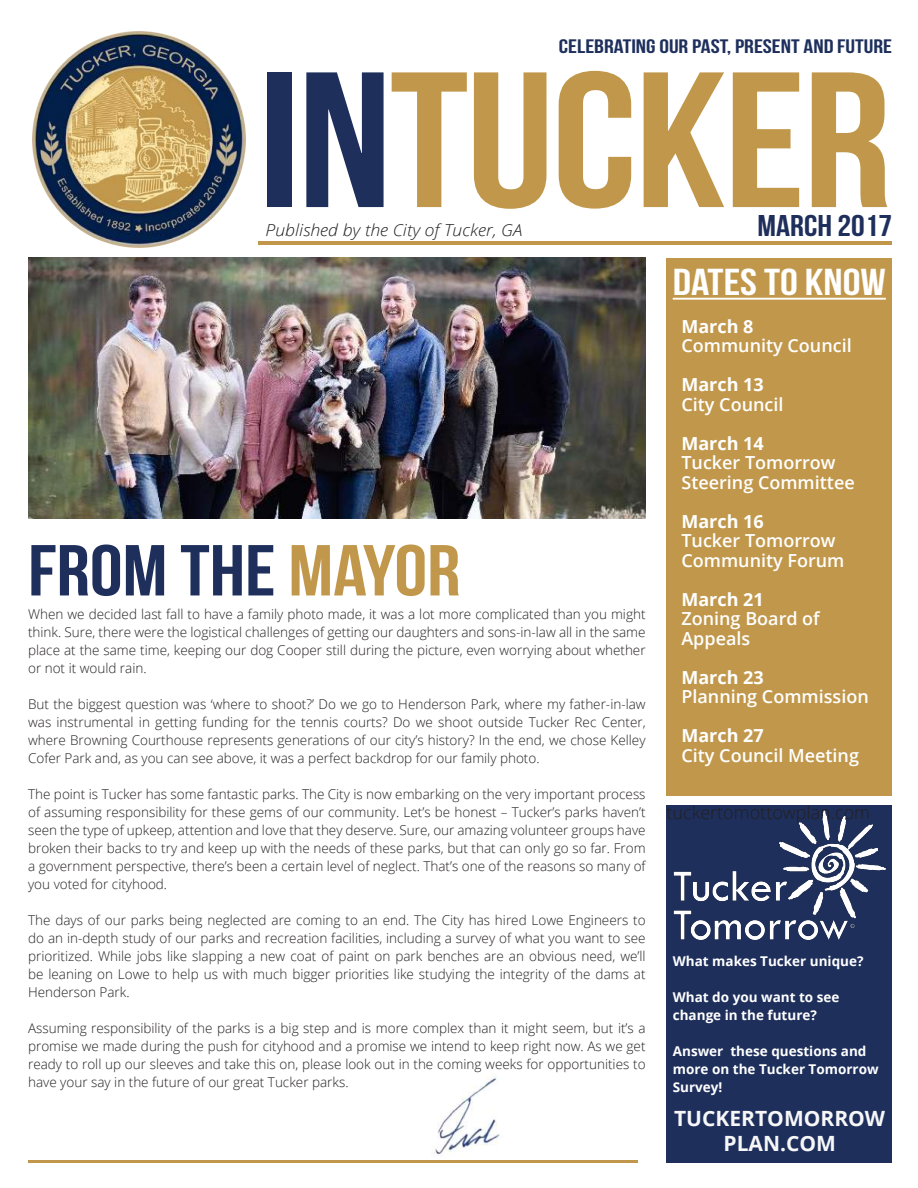
<style>
.page{position:relative;width:918px;height:1188px;background:#fff}
.page>*{position:absolute;margin:0;border:0;box-sizing:border-box;transform-origin:0 0}
.t1{font:192.3px "Bebas Neue";letter-spacing:-.01em;color:#c1984b;scale:1.15 1}
.t2{font:72px "Bebas Neue";color:#1e2f5c;scale:1.15 1}
.t3{font:37.5px "Bebas Neue";color:#fff;scale:1.2 1}
.t4{font:30px "Bebas Neue";color:#1e2f5c;scale:1.15 1}
.t5{font:700 21px/25.2px "Open Sans";color:#f7f7f8;text-align:center}
.t6{font:19.5px "Bebas Neue";color:#1e2f5c;scale:1.24 1}
.t7{font:600 18px/19.5px "Open Sans";color:#fff}
.t8{font:700 18px "Open Sans";color:#fff}
.t9{font:300 18px "Open Sans";color:#231f20}
.t10{font:italic 300 16.5px "Open Sans";color:#231f20;scale:1.07 1}
.t11{font:300 13.5px/18px "Open Sans";color:#231f20;text-align:justify}
.t12{font:700 13.5px/18px "Open Sans";color:#fff}
.s1{color:#1e2f5c}
.s2{color:#c1984b}
</style>
<div class="page">
<img style="left:434px;top:1076px;width:66px;height:79px">
<hr style="left:28px;top:1160px;width:610px;height:3px;background:#c1984b">
<div style="left:667px;top:258px;width:225px;height:538px;background:#c1984b"></div>
<hr style="left:673px;top:298px;width:213px;height:2px;background:#fff">
<hr style="left:258px;top:241px;width:634px;height:4px;background:#c1984b">
<img style="left:32px;top:31px;width:213px;height:217px">
<div style="left:667px;top:805px;width:225px;height:358px;background:#1e2f5c"></div>
<img style="left:28px;top:258px;width:618px;height:260px">
<img style="left:673px;top:810px;width:213px;height:130px">
<h3 class="t6" style="left:559px;top:36px;width:270px">CELEBRATING OUR PAST, PRESENT AND FUTURE</h3>
<h1 class="t1" style="left:258px;top:35px;width:553px"><span class="s1">IN</span>TUCKER</h1>
<p class="t10" style="left:266px;top:219px;width:241px">Published by the City of Tucker, GA</p>
<h3 class="t4" style="left:757px;top:210px;width:119px">MARCH 2017</h3>
<h2 class="t2" style="left:28px;top:531px;width:377px">FROM THE <span class="s2">MAYOR</span></h2>
<p class="t11" style="left:28px;top:605px;width:619px">When we decided last fall to have a family photo made, it was a lot more complicated than you might think. Sure, there were the logistical challenges of getting our daughters and sons-in-law all in the same place at the same time, keeping our dog Cooper still during the picture, even worrying about whether or not it would rain.</p>
<p class="t11" style="left:28px;top:695px;width:619px">But the biggest question was ‘where to shoot?’ Do we go to Henderson Park, where my father-in-law was instrumental in getting funding for the tennis courts? Do we shoot outside Tucker Rec Center, where Browning Courthouse represents generations of our city’s history? In the end, we chose Kelley Cofer Park and, as you can see above, it was a perfect backdrop for our family photo.</p>
<p class="t11" style="left:28px;top:785px;width:619px">The point is Tucker has some fantastic parks. The City is now embarking on the very important process of assuming responsibility for these gems of our community. Let’s be honest – Tucker’s parks haven’t seen the type of upkeep, attention and love that they deserve. Sure, our amazing volunteer groups have broken their backs to try and keep up with the needs of these parks, but that can only go so far. From a government perspective, there’s been a certain level of neglect. That’s one of the reasons so many of you voted for cityhood.</p>
<p class="t11" style="left:28px;top:911px;width:619px">The days of our parks being neglected are coming to an end. The City has hired Lowe Engineers to do an in-depth study of our parks and recreation facilities, including a survey of what you want to see prioritized. While jobs like slapping a new coat of paint on park benches are an obvious need, we’ll be leaning on Lowe to help us with much bigger priorities like studying the integrity of the dams at Henderson Park.</p>
<p class="t11" style="left:28px;top:1019px;width:619px">Assuming responsibility of the parks is a big step and is more complex than it might seem, but it’s a promise we made during the push for cityhood and a promise we intend to keep right now. As we get ready to roll up our sleeves and take this on, please look out in the coming weeks for opportunities to have your say in the future of our great Tucker parks.</p>
<h3 class="t3" style="left:673px;top:261px;width:179px">DATES TO KNOW</h3>
<h3 class="t8" style="left:681px;top:313px;width:74px">March 8</h3>
<h3 class="t7" style="left:681px;top:336px;width:172px">Community Council</h3>
<h3 class="t8" style="left:681px;top:372px;width:84px">March 13</h3>
<h3 class="t7" style="left:681px;top:394px;width:104px">City Council</h3>
<h3 class="t8" style="left:681px;top:430px;width:84px">March 14</h3>
<h3 class="t7" style="left:681px;top:453px;width:175px">Tucker Tomorrow<br>Steering Committee</h3>
<h3 class="t8" style="left:681px;top:508px;width:84px">March 16</h3>
<h3 class="t7" style="left:681px;top:531px;width:165px">Tucker Tomorrow<br>Community Forum</h3>
<h3 class="t8" style="left:681px;top:586px;width:84px">March 21</h3>
<h3 class="t7" style="left:681px;top:609px;width:140px">Zoning Board of<br>Appeals</h3>
<h3 class="t8" style="left:681px;top:664px;width:84px">March 23</h3>
<h3 class="t7" style="left:681px;top:687px;width:189px">Planning Commission</h3>
<h3 class="t8" style="left:681px;top:723px;width:84px">March 27</h3>
<h3 class="t7" style="left:681px;top:745px;width:179px">City Council Meeting</h3>
<h3 class="t9" style="left:667px;top:800px;width:205px">tuckertomottowplan.com</h3>
<p class="t12" style="left:673px;top:951px;width:192px">What makes Tucker unique?</p>
<p class="t12" style="left:673px;top:987px;width:168px">What do you want to see change in the future?</p>
<p class="t12" style="left:673px;top:1041px;width:207px">Answer these questions and more on the Tucker Tomorrow<br>Survey!</p>
<h3 class="t5" style="left:674px;top:1105px;width:213px">TUCKERTOMORROW<br>PLAN.COM</h3>
</div>
